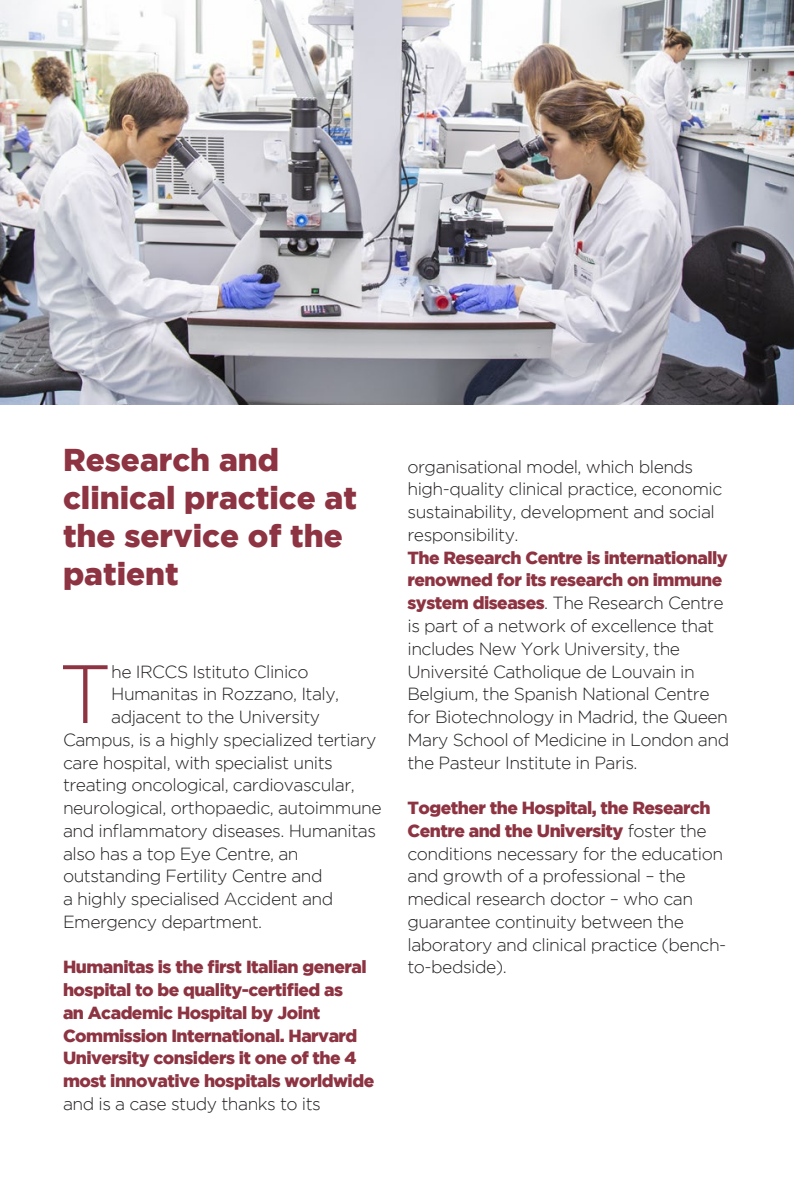
<style>
.page{position:relative;width:794px;height:1191px;background:#fff}
.page>*{position:absolute;margin:0;border:0;box-sizing:border-box;transform-origin:0 0}
.t1{font:300 82.42px "Gotham";color:#8d3341}
.t2{font:900 31.5px/37.8px "Gotham";color:#8d3341}
.t3{font:300 17.5px/22.8px "Gotham";letter-spacing:-.03em;color:#231f20}
.t4{font:900 17.5px/22.8px "Gotham";letter-spacing:-.03em;color:#8d3341}
.s1{font-weight:300;color:#231f20}
.s2{font-weight:900;color:#8d3341}
</style>
<div class="page">
<img style="left:0;top:0;width:794px;height:404px">
<p class="t2" style="left:63px;top:440px;width:295px">Research and clinical practice at the service of the patient</p>
<p class="t1" style="left:59px;top:649px;width:55px">T</p>
<p class="t3" style="left:111px;top:659px;width:199px">he IRCCS Istituto Clinico</p>
<p class="t3" style="left:111px;top:682px;width:229px">Humanitas in Rozzano, Italy,</p>
<p class="t3" style="left:111px;top:705px;width:210px">adjacent to the University</p>
<p class="t3" style="left:63px;top:728px;width:315px">Campus, is a highly specialized tertiary</p>
<p class="t3" style="left:63px;top:750px;width:271px">care hospital, with specialist units</p>
<p class="t3" style="left:63px;top:773px;width:293px">treating oncological, cardiovascular,</p>
<p class="t3" style="left:63px;top:796px;width:320px">neurological, orthopaedic, autoimmune</p>
<p class="t3" style="left:63px;top:819px;width:314px">and inflammatory diseases. Humanitas</p>
<p class="t3" style="left:63px;top:841px;width:237px">also has a top Eye Centre, an</p>
<p class="t3" style="left:63px;top:864px;width:261px">outstanding Fertility Centre and</p>
<p class="t3" style="left:63px;top:887px;width:272px">a highly specialised Accident and</p>
<p class="t3" style="left:63px;top:910px;width:201px">Emergency department.</p>
<p class="t4" style="left:63px;top:955px;width:313px">Humanitas is the first Italian general hospital to be quality-certified as<br>an Academic Hospital by Joint Commission International. Harvard University considers it one of the 4 most innovative hospitals worldwide <span class="s1">and is a case study thanks to its</span></p>
<p class="t3" style="left:407px;top:455px;width:316px">organisational model, which blends high-quality clinical practice, economic sustainability, development and social responsibility.</p>
<p class="t3" style="left:407px;top:546px;width:323px"><span class="s2">The Research Centre is internationally renowned for its research on immune system diseases</span>. The Research Centre is part of a network of excellence that includes New York University, the Université Catholique de Louvain in Belgium, the Spanish National Centre for Biotechnology in Madrid, the Queen Mary School of Medicine in London and the Pasteur Institute in Paris.</p>
<p class="t3" style="left:407px;top:796px;width:320px"><span class="s2">Together the Hospital, the Research Centre and the University</span> foster the conditions necessary for the education and growth of a professional – the medical research doctor – who can guarantee continuity between the laboratory and clinical practice (bench&shy;to-bedside).</p>
</div>
